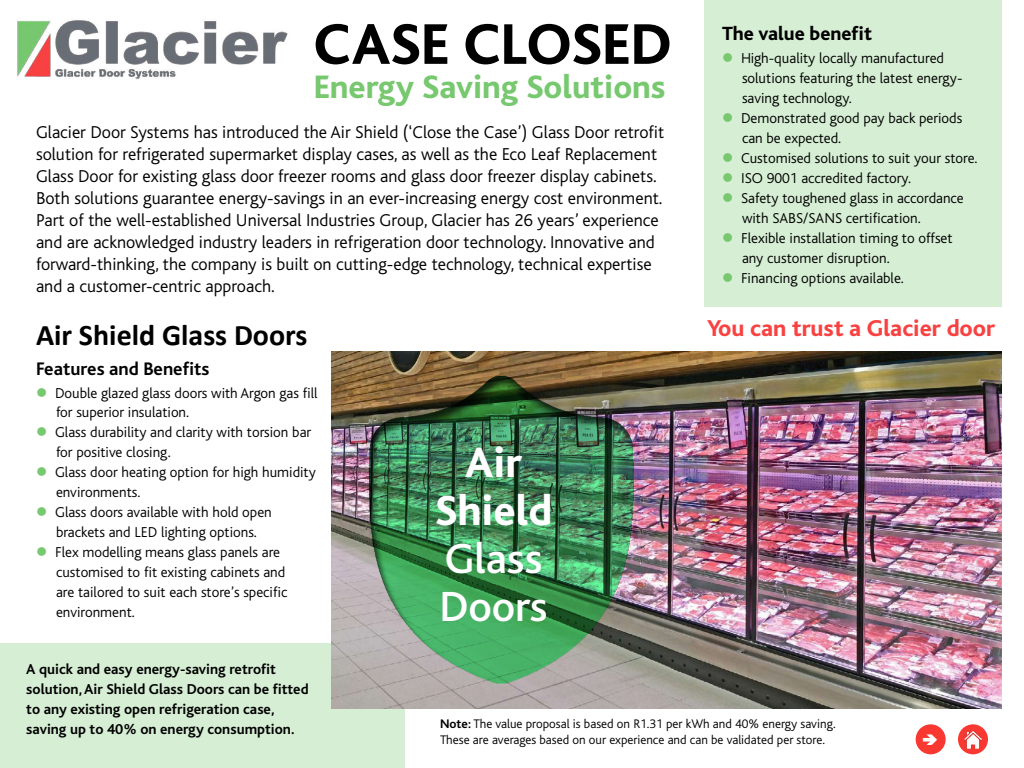
<style>
.page{position:relative;width:1024px;height:768px;background:#fff}
.page>*{position:absolute;margin:0;border:0;box-sizing:border-box;transform-origin:0 0}
.t1{font:800 60px "Bliss";color:#000}
.t2{font:500 44.1px/48.2px "Bliss";color:#fff}
.t3{font:800 44.1px/48.2px "Bliss";color:#fff;text-align:center}
.t4{font:800 34px "Bliss";color:#77c86f}
.t5{font:700 30px "Calibri";color:#000}
.t6{font:800 24px "Bliss";color:#f84242}
.t7{font:800 20px "Bliss";color:#000}
.t8{font:700 19px "Bliss";color:#000}
.t9{font:300 18px/22px "Bliss";color:#000}
.t10{font:300 15px/20px "Bliss";color:#000}
.t11{font:700 15px/20px "Bliss";color:#000}
.t12{font:300 13px/16px "Bliss";color:#000}
.s1{color:#77c86f}
.s2{font-weight:700}
</style>
<div class="page">
<div style="left:0;top:643px;width:405px;height:125px;background:#d6eed4"></div>
<div style="left:704px;top:0;width:298px;height:307px;background:#d6eed4"></div>
<img style="left:17px;top:20px;width:271px;height:60px">
<img style="left:332px;top:352px;width:670px;height:357px">
<div style="left:337px;top:354px;width:314px;height:352px;background:#000;opacity:.75"></div>
<div style="left:916px;top:724px;width:30px;height:30px;background:#f83831;border-radius:50%"></div>
<div style="left:958px;top:724px;width:30px;height:30px;background:#f83831;border-radius:50%"></div>
<img style="left:964px;top:731px;width:18px;height:17px">
<h1 class="t1" style="left:314px;top:13px;width:359px">CASE CLOSED</h1>
<h3 class="t4" style="left:314px;top:69px;width:354px">Energy Saving Solutions</h3>
<p class="t9" style="left:36px;top:122px;width:630px">Glacier Door Systems has introduced the Air Shield (‘Close the Case’) Glass Door retrofit solution for refrigerated supermarket display cases, as well as the Eco Leaf Replacement Glass Door for existing glass door freezer rooms and glass door freezer display cabinets.<br>Both solutions guarantee energy-savings in an ever-increasing energy cost environment.<br>Part of the well-established Universal Industries Group, Glacier has 26 years’ experience and are acknowledged industry leaders in refrigeration door technology. Innovative and forward-thinking, the company is built on cutting-edge technology, technical expertise and a customer-centric approach.</p>
<h3 class="t7" style="left:722px;top:23px;width:152px">The value benefit</h3>
<p class="t10" style="left:742px;top:49px;width:222px;text-indent:-20px"><span class="s1">●</span> High-quality locally manufactured solutions featuring the latest energy&shy;saving technology.</p>
<p class="t10" style="left:742px;top:109px;width:222px;text-indent:-20px"><span class="s1">●</span> Demonstrated good pay back periods can be expected.</p>
<p class="t10" style="left:722px;top:149px;width:257px"><span class="s1">●</span> Customised solutions to suit your store.</p>
<p class="t10" style="left:722px;top:169px;width:191px"><span class="s1">●</span> ISO 9001 accredited factory.</p>
<p class="t10" style="left:742px;top:189px;width:223px;text-indent:-20px"><span class="s1">●</span> Safety toughened glass in accordance with SABS/SANS certification.</p>
<p class="t10" style="left:742px;top:229px;width:212px;text-indent:-20px"><span class="s1">●</span> Flexible installation timing to offset any customer disruption.</p>
<p class="t10" style="left:722px;top:269px;width:183px"><span class="s1">●</span> Financing options available.</p>
<h3 class="t5" style="left:36px;top:315px;width:273px">Air Shield Glass Doors</h3>
<h3 class="t6" style="left:707px;top:316px;width:290px">You can trust a Glacier door</h3>
<p class="t8" style="left:36px;top:358px;width:175px">Features and Benefits</p>
<p class="t10" style="left:56px;top:383px;width:263px;text-indent:-20px"><span class="s1">●</span> Double glazed glass doors with Argon gas fill for superior insulation.</p>
<p class="t10" style="left:56px;top:423px;width:257px;text-indent:-20px"><span class="s1">●</span> Glass durability and clarity with torsion bar for positive closing.</p>
<p class="t10" style="left:56px;top:463px;width:261px;text-indent:-20px"><span class="s1">●</span> Glass door heating option for high humidity environments.</p>
<p class="t10" style="left:36px;top:503px;width:237px;text-align:center"><span class="s1">●</span> Glass doors available with hold open brackets and LED lighting options.</p>
<p class="t10" style="left:56px;top:543px;width:233px;text-indent:-20px"><span class="s1">●</span> Flex modelling means glass panels are customised to fit existing cabinets and are tailored to suit each store’s specific environment.</p>
<h2 class="t3" style="left:435px;top:439px;width:119px">Air<br>Shield</h2>
<h2 class="t2" style="left:439px;top:535px;width:110px">Glass<br>Doors</h2>
<p class="t11" style="left:26px;top:659px;width:284px">A quick and easy energy-saving retrofit solution, Air Shield Glass Doors can be fitted to any existing open refrigeration case, saving up to 40% on energy consumption.</p>
<p class="t12" style="left:440px;top:716px;width:397px"><span class="s2">Note:</span> The value proposal is based on R1.31 per kWh and 40% energy saving.<br>These are averages based on our experience and can be validated per store.</p>
</div>
